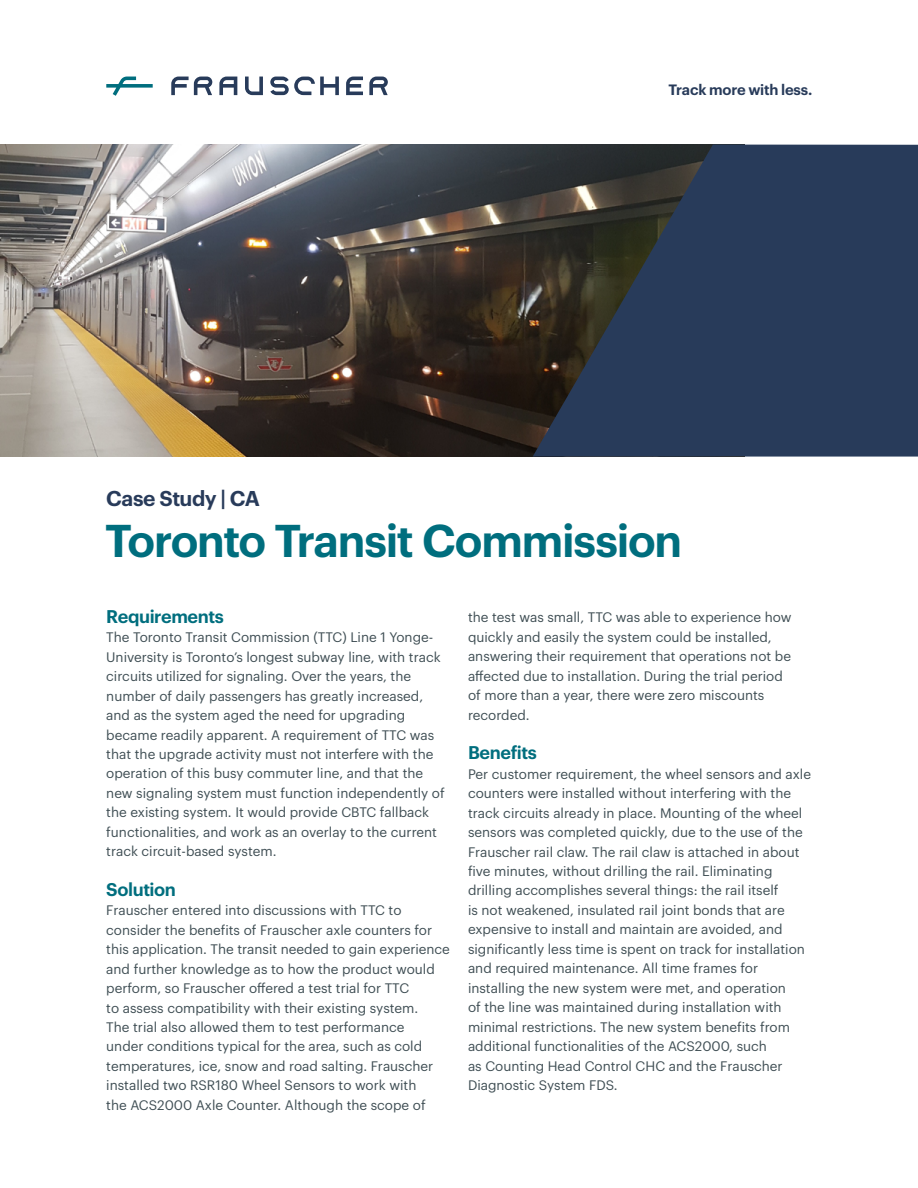
<style>
.page{position:relative;width:918px;height:1188px;background:#fff}
.page>*{position:absolute;margin:0;border:0;box-sizing:border-box;transform-origin:0 0}
.t1{font:600 45px "Graphik LCG";letter-spacing:-.025em;color:#006e7e}
.t2{font:600 21px "Graphik LCG";letter-spacing:-.02em;color:#283b5a}
.t3{font:600 18px "Graphik LCG";letter-spacing:-.02em;color:#006e7e}
.t4{font:600 14.7px "Graphik LCG";letter-spacing:-.015em;color:#283b5a}
.t5{font:13.5px/19.5px "Graphik LCG";color:#3f4e54}
</style>
<div class="page">
<img style="left:0;top:145px;width:533px;height:312px">
<svg style="left:533px;top:145px;width:385px;height:312px;background:#2a384e"></svg>
<svg style="left:346px;top:77px;width:17px;height:18px"></svg>
<svg style="left:245px;top:77px;width:18px;height:18px"></svg>
<svg style="left:219px;top:77px;width:18px;height:18px"></svg>
<svg style="left:270px;top:77px;width:69px;height:18px"></svg>
<svg style="left:369px;top:77px;width:19px;height:18px"></svg>
<svg style="left:171px;top:77px;width:41px;height:18px"></svg>
<svg style="left:106px;top:77px;width:47px;height:19px"></svg>
<p class="t4" style="left:669px;top:78px;width:145px">Track more with less.</p>
<h2 class="t2" style="left:106px;top:482px;width:155px">Case Study | CA</h2>
<h1 class="t1" style="left:105px;top:506px;width:579px">Toronto Transit Commission</h1>
<h3 class="t3" style="left:106px;top:602px;width:119px">Requirements</h3>
<p class="t5" style="left:106px;top:626px;width:340px">The Toronto Transit Commission (TTC) Line 1 Yonge-University is Toronto’s longest subway line, with track circuits utilized for signaling. Over the years, the number of daily passengers has greatly increased, and as the system aged the need for upgrading became readily apparent. A requirement of TTC was that the upgrade activity must not interfere with the operation of this busy commuter line, and that the new signaling system must function independently of the existing system. It would provide CBTC fallback functionalities, and work as an overlay to the current track circuit-based system.</p>
<h3 class="t3" style="left:106px;top:875px;width:71px">Solution</h3>
<p class="t5" style="left:106px;top:899px;width:345px">Frauscher entered into discussions with TTC to consider the benefits of Frauscher axle counters for this application. The transit needed to gain experience and further knowledge as to how the product would perform, so Frauscher offered a test trial for TTC<br>to assess compatibility with their existing system.<br>The trial also allowed them to test performance<br>under conditions typical for the area, such as cold temperatures, ice, snow and road salting. Frauscher installed two RSR180 Wheel Sensors to work with<br>the ACS2000 Axle Counter. Although the scope of</p>
<p class="t5" style="left:468px;top:607px;width:325px">the test was small, TTC was able to experience how quickly and easily the system could be installed, answering their requirement that operations not be affected due to installation. During the trial period of more than a year, there were zero miscounts recorded.</p>
<h3 class="t3" style="left:468px;top:739px;width:70px">Benefits</h3>
<p class="t5" style="left:468px;top:763px;width:345px">Per customer requirement, the wheel sensors and axle counters were installed without interfering with the track circuits already in place. Mounting of the wheel sensors was completed quickly, due to the use of the Frauscher rail claw. The rail claw is attached in about five minutes, without drilling the rail. Eliminating drilling accomplishes several things: the rail itself<br>is not weakened, insulated rail joint bonds that are expensive to install and maintain are avoided, and significantly less time is spent on track for installation and required maintenance. All time frames for installing the new system were met, and operation<br>of the line was maintained during installation with minimal restrictions. The new system benefits from additional functionalities of the ACS2000, such<br>as Counting Head Control CHC and the Frauscher Diagnostic System FDS.</p>
</div>
